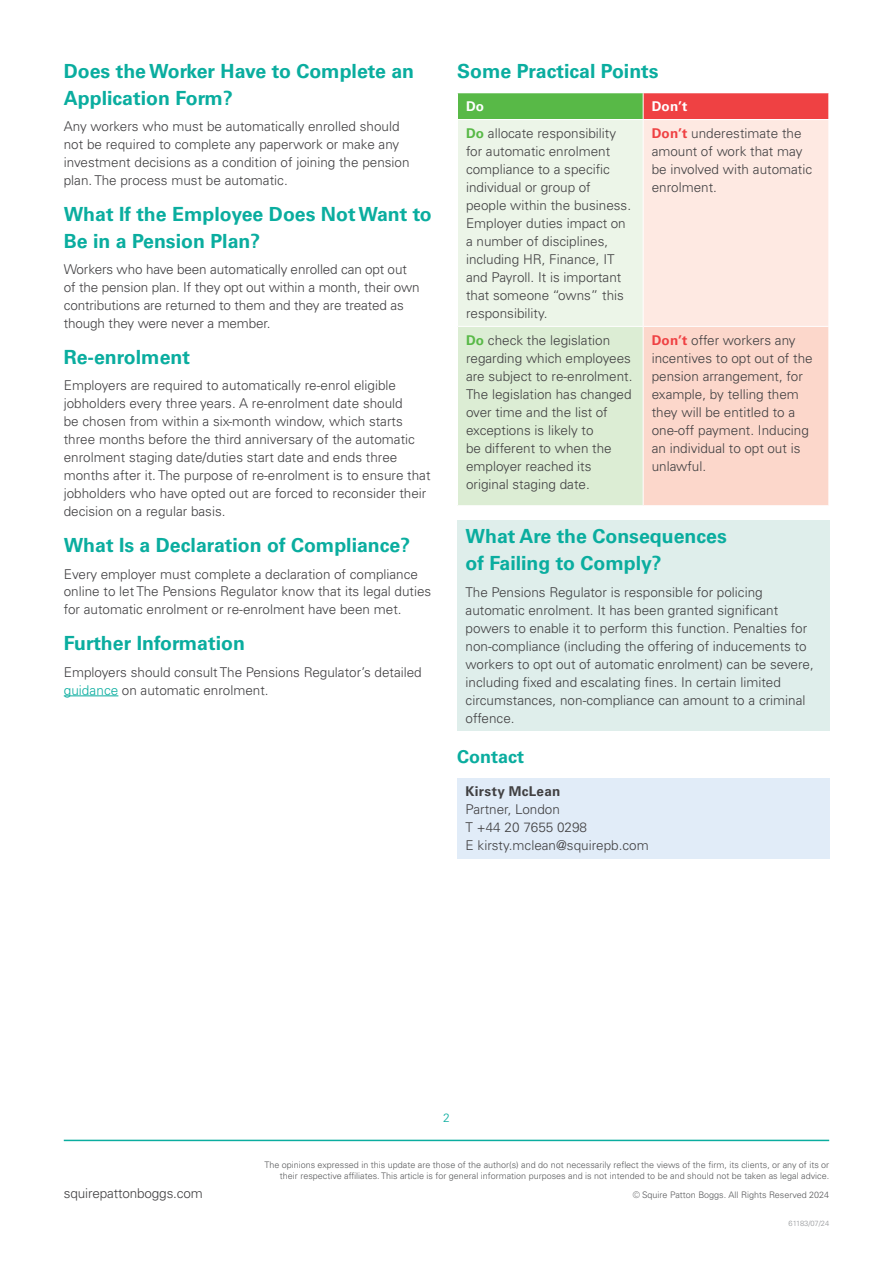
<style>
.page{position:relative;width:893px;height:1263px;background:#fff}
.page>*{position:absolute;margin:0;border:0;box-sizing:border-box;transform-origin:0 0}
.t1{font:700 19.5px/27px "Univers LTCYR 65";color:#0aad9f}
.t2{font:700 18px "Univers LTCYR 65";color:#0aad9f}
.t3{font:300 13.5px/18px "Univers LTCYR 45";color:#414042}
.t4{font:700 13.5px "Univers LTCYR 65";letter-spacing:.025em;color:#414042}
.t5{font:700 13.5px "Univers LTCYR 65";color:#fff}
.t6{font:300 12px "Univers LTCYR 45";color:#0aad9f}
.t7{font:300 9px/10.8px "Univers LTCYR 45";color:#58595b;text-align:right}
.t8{font:300 7.5px "Univers LTCYR 45";color:#939598}
.s1{color:#0aad9f}
.s2{font-family:"Univers LTCYR 65";font-weight:700;color:#58b947}
.s3{font-family:"Univers LTCYR 65";font-weight:700;color:#ef4143}
</style>
<div class="page">
<hr style="left:64px;top:1140px;width:765px;height:1px;background:#0aad9f">
<hr style="left:64px;top:695px;width:54px;height:1px;background:#0aad9f">
<div style="left:457px;top:93px;width:186px;height:27px;background:#58b947"></div>
<div style="left:643px;top:93px;width:186px;height:27px;background:#ef4143"></div>
<div style="left:457px;top:120px;width:186px;height:206px;background:#ecf5e8"></div>
<div style="left:643px;top:120px;width:186px;height:206px;background:#fee9e2"></div>
<div style="left:457px;top:326px;width:186px;height:180px;background:#dcedd4"></div>
<div style="left:643px;top:326px;width:186px;height:180px;background:#fcd7cb"></div>
<svg style="left:457px;top:93px;width:1px;height:26px"></svg>
<svg style="left:643px;top:93px;width:1px;height:26px"></svg>
<svg style="left:828px;top:93px;width:1px;height:26px"></svg>
<hr style="left:457px;top:119px;width:186px;height:1px;background:#fff">
<hr style="left:457px;top:120px;width:1px;height:206px;background:#fff">
<hr style="left:643px;top:119px;width:186px;height:1px;background:#fff">
<hr style="left:643px;top:120px;width:1px;height:206px;background:#fff">
<hr style="left:828px;top:120px;width:1px;height:206px;background:#fff">
<hr style="left:457px;top:326px;width:186px;height:1px;background:#fff">
<hr style="left:457px;top:327px;width:1px;height:178px;background:#fff">
<hr style="left:643px;top:326px;width:186px;height:1px;background:#fff">
<hr style="left:643px;top:327px;width:1px;height:178px;background:#fff">
<hr style="left:828px;top:327px;width:1px;height:178px;background:#fff">
<hr style="left:457px;top:505px;width:186px;height:1px;background:#fff">
<hr style="left:643px;top:505px;width:186px;height:1px;background:#fff">
<div style="left:457px;top:521px;width:372px;height:210px;background:#dfeeeb"></div>
<div style="left:457px;top:778px;width:372px;height:81px;background:#e1ecf8"></div>
<h1 class="t1" style="left:64px;top:57px;width:352px">Does the Worker Have to Complete an<br>Application Form?</h1>
<p class="t3" style="left:64px;top:117px;width:347px">Any workers who must be automatically enrolled should not be required to complete any paperwork or make any investment decisions as a condition of joining the pension plan. The process must be automatic.</p>
<h1 class="t1" style="left:64px;top:200px;width:370px">What If the Employee Does Not Want to<br>Be in a Pension Plan?</h1>
<p class="t3" style="left:64px;top:260px;width:357px">Workers who have been automatically enrolled can opt out of the pension plan. If they opt out within a month, their own contributions are returned to them and they are treated as though they were never a member.</p>
<h1 class="t1" style="left:64px;top:343px;width:128px">Re-enrolment</h1>
<p class="t3" style="left:64px;top:376px;width:368px">Employers are required to automatically re-enrol eligible jobholders every three years. A re-enrolment date should<br>be chosen from within a six-month window, which starts three months before the third anniversary of the automatic enrolment staging date/duties start date and ends three months after it. The purpose of re-enrolment is to ensure that jobholders who have opted out are forced to reconsider their decision on a regular basis.</p>
<h1 class="t1" style="left:64px;top:531px;width:348px">What Is a Declaration of Compliance?</h1>
<p class="t3" style="left:64px;top:564px;width:369px">Every employer must complete a declaration of compliance online to let The Pensions Regulator know that its legal duties for automatic enrolment or re-enrolment have been met.</p>
<h1 class="t1" style="left:64px;top:629px;width:183px">Further Information</h1>
<p class="t3" style="left:64px;top:662px;width:360px">Employers should consult The Pensions Regulator’s detailed <span class="s1">guidance</span> on automatic enrolment.</p>
<h1 class="t1" style="left:457px;top:57px;width:203px">Some Practical Points</h1>
<p class="t5" style="left:466px;top:97px;width:20px">Do</p>
<p class="t5" style="left:652px;top:97px;width:37px">Don’t</p>
<p class="t3" style="left:466px;top:124px;width:167px"><span class="s2">Do</span> allocate responsibility for automatic enrolment compliance to a specific individual or group of people within the business.<br>Employer duties impact on a number of disciplines, including HR, Finance, IT and Payroll. It is important that someone “owns” this responsibility.</p>
<p class="t3" style="left:652px;top:124px;width:162px"><span class="s3">Don’t</span> underestimate the amount of work that may be involved with automatic enrolment.</p>
<p class="t3" style="left:466px;top:330px;width:168px"><span class="s2">Do</span> check the legislation regarding which employees are subject to re-enrolment.<br>The legislation has changed over time and the list of exceptions is likely to<br>be different to when the employer reached its original staging date.</p>
<p class="t3" style="left:652px;top:330px;width:163px"><span class="s3">Don’t</span> offer workers any incentives to opt out of the pension arrangement, for example, by telling them they will be entitled to a one-off payment. Inducing an individual to opt out is unlawful.</p>
<h1 class="t1" style="left:466px;top:522px;width:263px">What Are the Consequences of Failing to Comply?</h1>
<p class="t3" style="left:466px;top:582px;width:350px">The Pensions Regulator is responsible for policing automatic enrolment. It has been granted significant powers to enable it to perform this function. Penalties for non-compliance (including the offering of inducements to workers to opt out of automatic enrolment) can be severe, including fixed and escalating fines. In certain limited circumstances, non-compliance can amount to a criminal offence.</p>
<h2 class="t2" style="left:457px;top:744px;width:69px">Contact</h2>
<p class="t4" style="left:466px;top:782px;width:96px">Kirsty McLean</p>
<p class="t3" style="left:466px;top:800px;width:185px">Partner, London<br>T +44 20 7655 0298<br>E kirsty.mclean@squirepb.com</p>
<p class="t6" style="left:443px;top:1110px;width:8px">2</p>
<p class="t3" style="left:64px;top:1184px;width:141px">squirepattonboggs.com</p>
<p class="t7" style="left:265px;top:1159px;width:566px">The opinions expressed in this update are those of the author(s) and do not necessarily reflect the views of the firm, its clients, or any of its or their respective affiliates. This article is for general information purposes and is not intended to be and should not be taken as legal advice.</p>
<p class="t7" style="left:633px;top:1189px;width:198px">© Squire Patton Boggs. All Rights Reserved 2024</p>
<p class="t8" style="left:789px;top:1218px;width:42px">61183/07/24</p>
</div>
